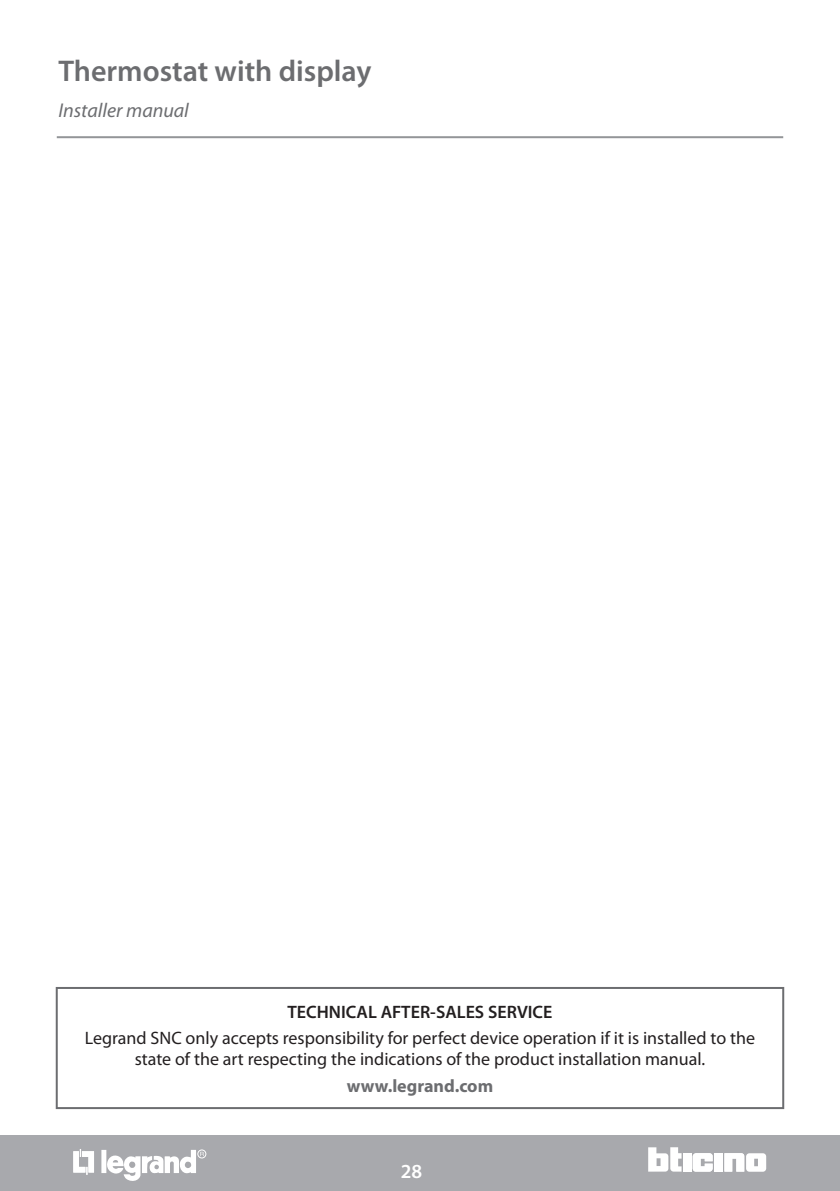
<style>
.page{position:relative;width:840px;height:1191px;background:#fff}
.page>*{position:absolute;margin:0;border:0;box-sizing:border-box;transform-origin:0 0}
.t1{font:600 30px "Myriad Pro";color:#6c6d70}
.t2{font:italic 20px "Myriad Pro";color:#6c6d70}
.t3{font:600 20px "Myriad Pro";color:#fff}
.t4{font:18px/21px "Myriad Pro";color:#231f20;text-align:center}
.t5{font:600 18px "Myriad Pro";color:#231f20}
.t6{font:700 18px "Myriad Pro";color:#6c6d70}
</style>
<div class="page">
<hr style="left:839px;top:1135px;width:1px;height:56px;background:#a8a9ad">
<div style="left:0;top:1135px;width:839px;height:56px;background:#a8a9ad"></div>
<div style="left:682px;top:1153px;width:8px;height:18px;background:#fff"></div>
<div style="left:714px;top:1153px;width:8px;height:18px;background:#fff"></div>
<svg style="left:724px;top:1153px;width:41px;height:18px"></svg>
<svg style="left:648px;top:1147px;width:33px;height:24px"></svg>
<svg style="left:692px;top:1153px;width:20px;height:18px"></svg>
<div style="left:101px;top:1149px;width:5px;height:24px;background:#fff"></div>
<svg style="left:73px;top:1149px;width:21px;height:25px"></svg>
<div style="left:197px;top:1149px;width:9px;height:9px;border:1px solid #fff;border-radius:50%"></div>
<svg style="left:106px;top:1149px;width:98px;height:32px"></svg>
<hr style="left:57px;top:136px;width:725px;height:2px;background:#939598">
<div style="left:56px;top:987px;width:727px;height:122px;border:2px solid #6c6d70"></div>
<h1 class="t1" style="left:58px;top:52px;width:314px">Thermostat with display</h1>
<p class="t2" style="left:58px;top:98px;width:132px">Installer manual</p>
<p class="t5" style="left:287px;top:1000px;width:266px">TECHNICAL AFTER-SALES SERVICE</p>
<p class="t4" style="left:85px;top:1027px;width:671px">Legrand SNC only accepts responsibility for perfect device operation if it is installed to the state of the art respecting the indications of the product installation manual.</p>
<p class="t6" style="left:346px;top:1074px;width:148px">www.legrand.com</p>
<p class="t3" style="left:400px;top:1158px;width:23px">28</p>
</div>
